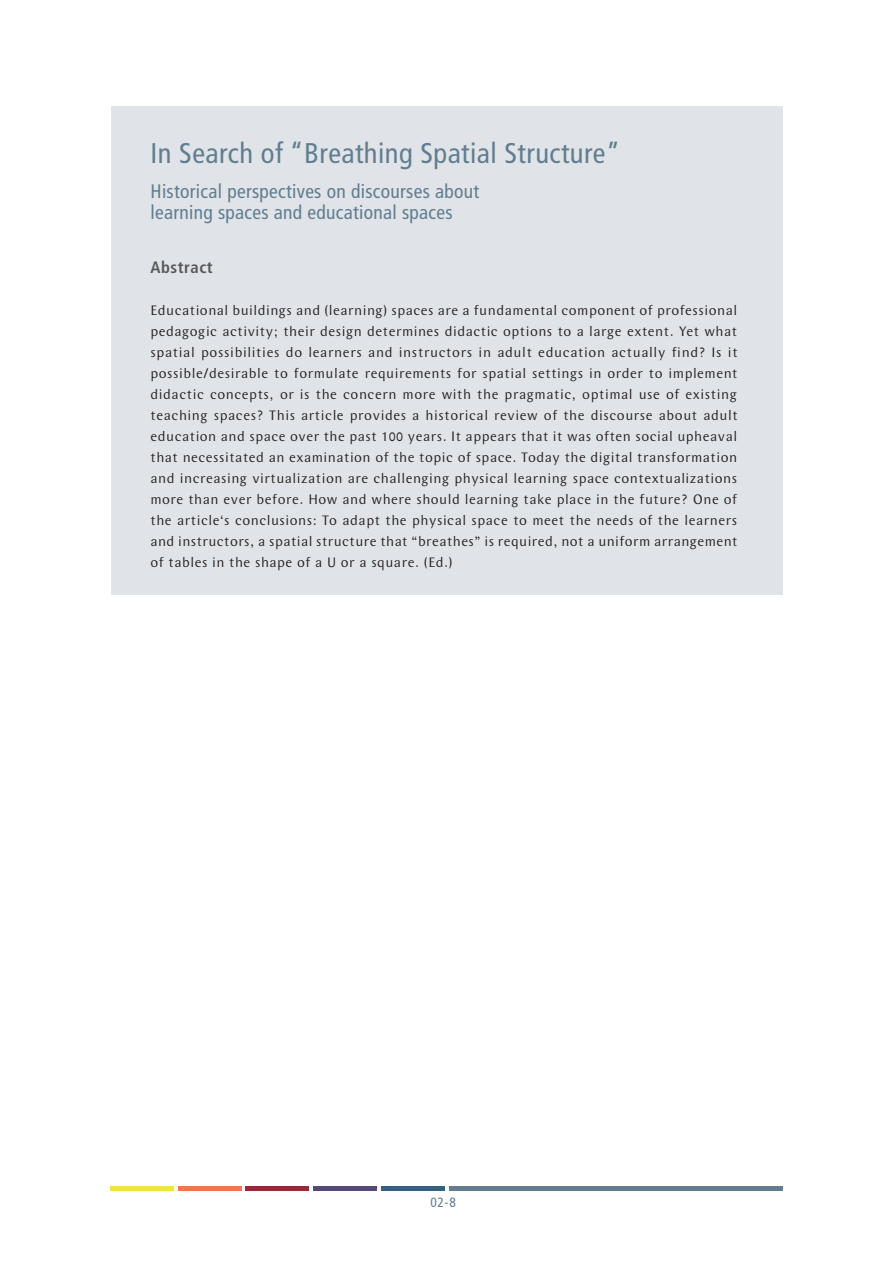
<style>
.page{position:relative;width:893px;height:1263px;background:#fff}
.page>*{position:absolute;margin:0;border:0;box-sizing:border-box;transform-origin:0 0}
.t1{font:condensed 28.5px "Frutiger LT Std";letter-spacing:.015em;color:#617d8f}
.t2{font:condensed 19.5px/21px "Frutiger LT Std";letter-spacing:.015em;color:#617d8f}
.t3{font:700 condensed 16.5px "Frutiger LT Std";letter-spacing:.035em;color:#57585a}
.t4{font:14.25px/21px "Wunderlich";letter-spacing:.035em;color:#231f20;text-align:justify}
.t5{font:condensed 13.5px "Frutiger LT Std";color:#617d8f}
</style>
<div class="page">
<div style="left:111px;top:1186px;width:63px;height:5px;background:#f0e53d"></div>
<div style="left:178px;top:1186px;width:64px;height:5px;background:#f3744f"></div>
<div style="left:246px;top:1186px;width:63px;height:5px;background:#972a36"></div>
<div style="left:313px;top:1186px;width:64px;height:5px;background:#544979"></div>
<div style="left:381px;top:1186px;width:63px;height:5px;background:#366080"></div>
<div style="left:449px;top:1186px;width:333px;height:5px;background:#617d8f"></div>
<div style="left:111px;top:106px;width:671px;height:488px;background:#e0e4e8"></div>
<h1 class="t1" style="left:151px;top:136px;width:471px">In Search of “Breathing Spatial Structure”</h1>
<h2 class="t2" style="left:151px;top:181px;width:330px">Historical perspectives on discourses about learning spaces and educational spaces</h2>
<p class="t3" style="left:151px;top:258px;width:64px">Abstract</p>
<p class="t4" style="left:151px;top:300px;width:589px">Educational buildings and (learning) spaces are a fundamental component of professional pedagogic activity; their design determines didactic options to a large extent. Yet what spatial possibilities do learners and instructors in adult education actually find? Is it possible/desirable to formulate requirements for spatial settings in order to implement didactic concepts, or is the concern more with the pragmatic, optimal use of existing teaching spaces? This article provides a historical review of the discourse about adult education and space over the past 100 years. It appears that it was often social upheaval that necessitated an examination of the topic of space. Today the digital transformation and increasing virtualization are challenging physical learning space contextualizations more than ever before. How and where should learning take place in the future? One of the article‘s conclusions: To adapt the physical space to meet the needs of the learners and instructors, a spatial structure that “breathes” is required, not a uniform arrangement of tables in the shape of a U or a square. (Ed.)</p>
<p class="t5" style="left:430px;top:1195px;width:27px">02-8</p>
</div>
